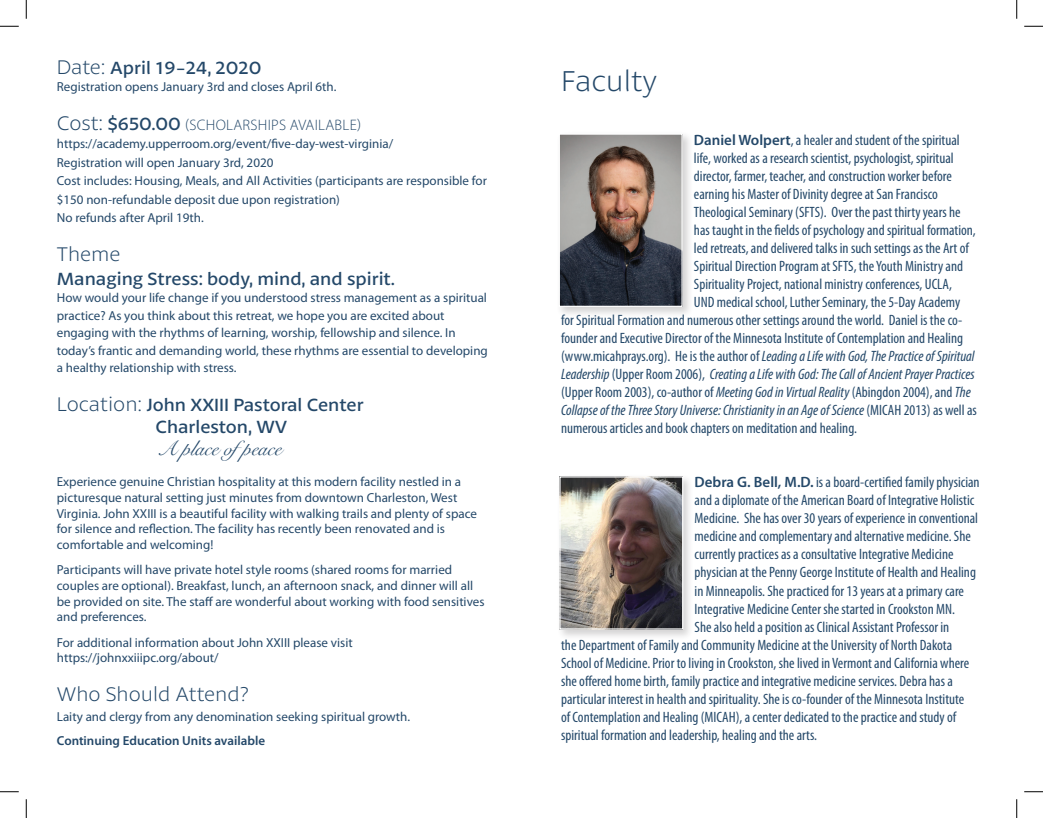
<style>
.page{position:relative;width:1043px;height:818px;background:#fff}
.page>*{position:absolute;margin:0;border:0;box-sizing:border-box;transform-origin:0 0}
.t1{font:300 30px "Petala Pro";color:#244869}
.t2{font:300 20.62px "Petala Pro";color:#244869}
.t3{font:20.62px "Snell Roundhand";color:#244869}
.t4{font:18.5px/22.1px "Petala Pro";color:#244869}
.t5{font:300 15.25px "Myriad Pro";letter-spacing:.02em;color:#244869}
.t6{font:condensed 15px "Myriad Pro";color:#244869}
.t7{font:italic condensed 15px "Myriad Pro";color:#244869}
.t8{font:13px/15.6px "Myriad Pro";color:#244869}
.t9{font:600 13px "Myriad Pro";color:#244869}
.s1{font-weight:300;font-size:20.62px}
.s2{font-family:"Petala Pro";font-size:20.62px}
.s3{font-family:"Petala Pro";font-weight:400;font-size:18.5px}
.s4{font-weight:600;font-stretch:normal}
.s5{font-style:normal}
.s6{font-style:italic}
</style>
<div class="page">
<div style="left:556px;top:130px;width:137px;height:188px;background:#231f20;opacity:.2"></div>
<img style="left:560px;top:135px;width:120px;height:170px">
<div style="left:558px;top:133px;width:124px;height:174px;border:1px solid #fff"></div>
<div style="left:556px;top:473px;width:138px;height:167px;background:#231f20;opacity:.2"></div>
<img style="left:561px;top:478px;width:120px;height:149px">
<div style="left:559px;top:476px;width:124px;height:153px;border:1px solid #fff"></div>
<svg style="left:0;top:25px;width:19px;height:2px"></svg>
<svg style="left:1024px;top:25px;width:18px;height:2px"></svg>
<svg style="left:0;top:791px;width:19px;height:1px"></svg>
<svg style="left:1024px;top:791px;width:18px;height:1px"></svg>
<svg style="left:25px;top:0;width:2px;height:19px"></svg>
<svg style="left:25px;top:799px;width:2px;height:19px"></svg>
<svg style="left:1016px;top:0;width:1px;height:19px"></svg>
<svg style="left:1016px;top:799px;width:1px;height:19px"></svg>
<p class="t4" style="left:57px;top:57px;width:206px"><span class="s1">Date:</span> April 19-24, 2020</p>
<p class="t8" style="left:57px;top:78px;width:281px">Registration opens January 3rd and closes April 6th.</p>
<p class="t5" style="left:57px;top:115px;width:306px"><span class="s2">Cost:</span> <span class="s3">$650.00</span> (SCHOLARSHIPS AVAILABLE)</p>
<p class="t8" style="left:57px;top:134px;width:431px;line-height:18.5px">https://academy.upperroom.org/event/five-day-west-virginia/<br>Registration will open January 3rd, 2020<br>Cost includes: Housing, Meals, and All Activities (participants are responsible for $150 non-refundable deposit due upon registration)<br>No refunds after April 19th.</p>
<h2 class="t2" style="left:57px;top:243px;width:65px">Theme</h2>
<p class="t4" style="left:57px;top:268px;width:340px">Managing Stress: body, mind, and spirit.</p>
<p class="t8" style="left:57px;top:289px;width:432px;line-height:17.4px">How would your life change if you understood stress management as a spiritual practice? As you think about this retreat, we hope you are excited about engaging with the rhythms of learning, worship, fellowship and silence. In today’s frantic and demanding world, these rhythms are essential to developing a healthy relationship with stress.</p>
<p class="t4" style="left:155px;top:394px;width:210px;text-indent:-99px"><span class="s1">Location:</span> John XXIII Pastoral Center<br>Charleston, WV</p>
<h2 class="t3" style="left:157px;top:432px;width:126px">A place ofpeace</h2>
<p class="t8" style="left:57px;top:474px;width:421px">Experience genuine Christian hospitality at this modern facility nestled in a picturesque natural setting just minutes from downtown Charleston, West Virginia. John XXIII is a beautiful facility with walking trails and plenty of space for silence and reflection. The facility has recently been renovated and is comfortable and welcoming!</p>
<p class="t8" style="left:57px;top:562px;width:429px">Participants will have private hotel style rooms (shared rooms for married couples are optional). Breakfast, lunch, an afternoon snack, and dinner will all be provided on site. The staff are wonderful about working with food sensitives and preferences.</p>
<p class="t8" style="left:57px;top:634px;width:297px">For additional information about John XXIII please visit https://johnxxiiipc.org/about/</p>
<h2 class="t2" style="left:57px;top:683px;width:194px">Who Should Attend?</h2>
<p class="t8" style="left:57px;top:708px;width:355px">Laity and clergy from any denomination seeking spiritual growth.</p>
<p class="t9" style="left:57px;top:732px;width:210px">Continuing Education Units available</p>
<h1 class="t1" style="left:561px;top:65px;width:98px">Faculty</h1>
<p class="t6" style="left:694px;top:131px;width:267px"><span class="s4">Daniel Wolpert</span>, a healer and student of the spiritual</p>
<p class="t6" style="left:694px;top:149px;width:261px">life, worked as a research scientist, psychologist, spiritual</p>
<p class="t6" style="left:694px;top:167px;width:259px">director, farmer, teacher, and construction worker before</p>
<p class="t6" style="left:694px;top:185px;width:245px">earning his Master of Divinity degree at San Francisco</p>
<p class="t6" style="left:694px;top:203px;width:268px">Theological Seminary (SFTS). Over the past thirty years he</p>
<p class="t6" style="left:694px;top:221px;width:283px">has taught in the fields of psychology and spiritual formation,</p>
<p class="t6" style="left:694px;top:239px;width:276px">led retreats, and delivered talks in such settings as the Art of</p>
<p class="t6" style="left:694px;top:257px;width:271px">Spiritual Direction Program at SFTS, the Youth Ministry and</p>
<p class="t6" style="left:694px;top:275px;width:259px">Spirituality Project, national ministry conferences, UCLA,</p>
<p class="t6" style="left:694px;top:293px;width:268px">UND medical school, Luther Seminary, the 5-Day Academy</p>
<p class="t6" style="left:561px;top:311px;width:402px">for Spiritual Formation and numerous other settings around the world. Daniel is the co-</p>
<p class="t6" style="left:561px;top:329px;width:403px">founder and Executive Director of the Minnesota Institute of Contemplation and Healing</p>
<p class="t7" style="left:561px;top:347px;width:415px"><span class="s5">(www.micahprays.org). He is the author of</span> Leading a Life with God, The Practice of Spiritual</p>
<p class="t7" style="left:561px;top:365px;width:415px">Leadership <span class="s5">(Upper Room 2006),</span> Creating a Life with God: The Call of Ancient Prayer Practices</p>
<p class="t6" style="left:561px;top:383px;width:411px">(Upper Room 2003), co-author of <span class="s6">Meeting God in Virtual Reality</span> (Abingdon 2004), and <span class="s6">The</span></p>
<p class="t7" style="left:561px;top:401px;width:417px">Collapse of the Three Story Universe: Christianity in an Age of Science <span class="s5">(MICAH 2013) as well as</span></p>
<p class="t6" style="left:561px;top:419px;width:297px">numerous articles and book chapters on meditation and healing.</p>
<p class="t6" style="left:694px;top:473px;width:286px"><span class="s4">Debra G. Bell, M.D.</span> is a board-certified family physician</p>
<p class="t6" style="left:694px;top:491px;width:281px">and a diplomate of the American Board of Integrative Holistic</p>
<p class="t6" style="left:694px;top:509px;width:285px">Medicine. She has over 30 years of experience in conventional</p>
<p class="t6" style="left:694px;top:527px;width:278px">medicine and complementary and alternative medicine. She</p>
<p class="t6" style="left:694px;top:545px;width:260px">currently practices as a consultative Integrative Medicine</p>
<p class="t6" style="left:694px;top:563px;width:283px">physician at the Penny George Institute of Health and Healing</p>
<p class="t6" style="left:694px;top:581px;width:271px">in Minneapolis. She practiced for 13 years at a primary care</p>
<p class="t6" style="left:694px;top:599px;width:262px">Integrative Medicine Center she started in Crookston MN.</p>
<p class="t6" style="left:694px;top:617px;width:256px">She also held a position as Clinical Assistant Professor in</p>
<p class="t6" style="left:561px;top:635px;width:392px">the Department of Family and Community Medicine at the University of North Dakota</p>
<p class="t6" style="left:561px;top:653px;width:409px">School of Medicine. Prior to living in Crookston, she lived in Vermont and California where</p>
<p class="t6" style="left:561px;top:671px;width:393px">she offered home birth, family practice and integrative medicine services. Debra has a</p>
<p class="t6" style="left:561px;top:689px;width:405px">particular interest in health and spirituality. She is co-founder of the Minnesota Institute</p>
<p class="t6" style="left:561px;top:707px;width:396px">of Contemplation and Healing (MICAH), a center dedicated to the practice and study of</p>
<p class="t6" style="left:561px;top:725px;width:257px">spiritual formation and leadership, healing and the arts.</p>
</div>
